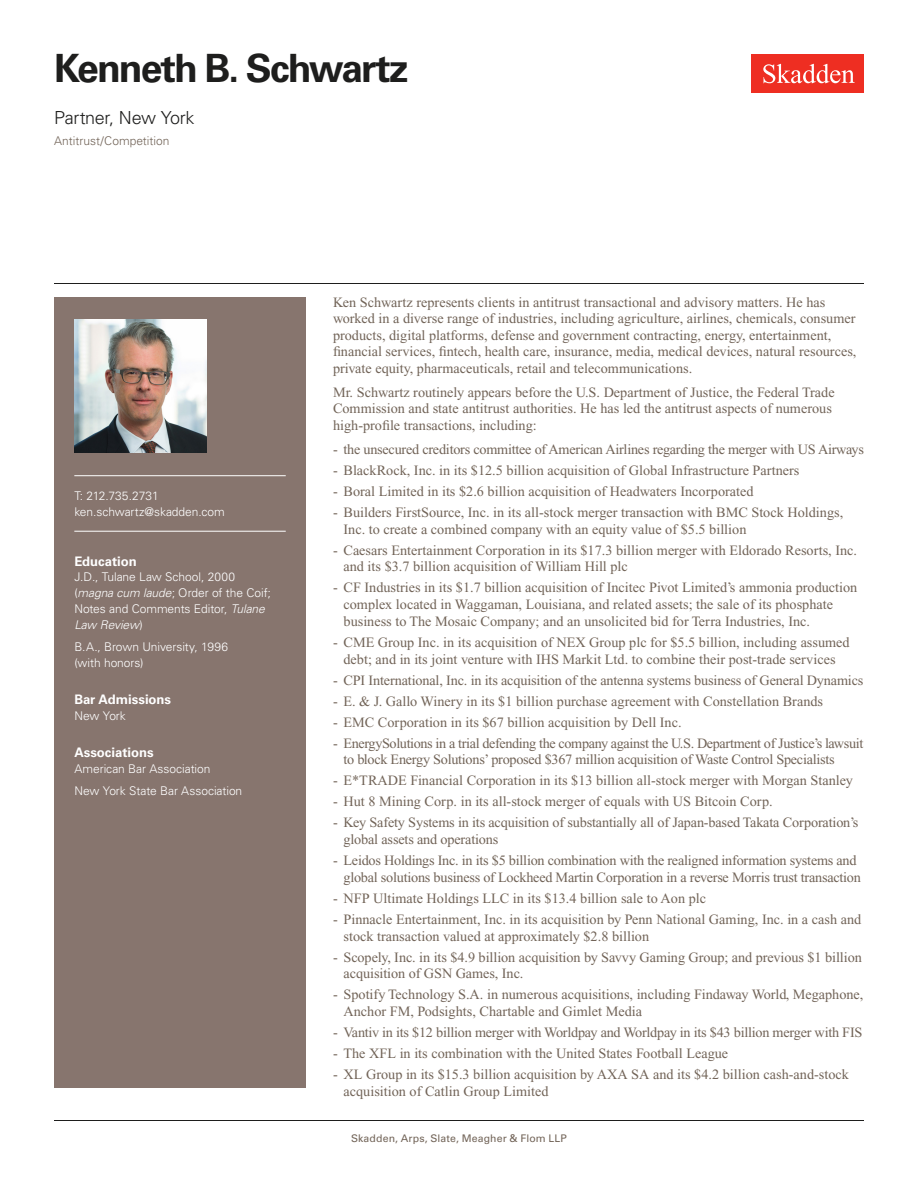
<style>
.page{position:relative;width:918px;height:1188px;background:#fff}
.page>*{position:absolute;margin:0;border:0;box-sizing:border-box;transform-origin:0 0}
.Name{font:700 39px "Univers LT Std";letter-spacing:-.05em;color:#1e1e1d}
.Title_and_Office{font:300 18px "Univers LT Std";letter-spacing:-.02em;color:#1e1e1d}
.Main_Body_Bulleted{font:14.25px/16.8px "Times New Roman PS Std";color:#726458}
.Main_Body{font:14.25px/16.5px "Times New Roman PS Std";color:#726458}
.Main_Body_Bulleted-2{font:14.25px/16.8px "Times New Roman PS Std";letter-spacing:-.025em;color:#726458}
.Bar_Admission_Education{font:700 13.2px "Univers LT Std";letter-spacing:-.005em;color:#fff}
.Sidebar_text{font:300 12px/15.8px "Univers LT Std";letter-spacing:-.005em;color:#fff}
.Email{font:300 12px "Univers LT Std";letter-spacing:-.005em;color:#fff}
.Practice{font:300 12px "Univers LT Std";color:#726458}
.Phone_Number{font:300 12px "Univers LT Std";letter-spacing:-.005em;color:#fff}
.Folio{font:10.5px "Univers LT Std";letter-spacing:.01em;color:#726458}
.s1{font-style:italic}
</style>
<div class="page">
<div style="left:752px;top:54px;width:112px;height:39px;background:#ee2e22"></div>
<svg style="left:763px;top:64px;width:92px;height:19px"></svg>
<div style="left:54px;top:297px;width:252px;height:791px;background:#87756e"></div>
<hr style="left:74px;top:475px;width:212px;height:1px;background:#fff">
<hr style="left:74px;top:531px;width:212px;height:1px;background:#fff">
<img style="left:74px;top:320px;width:132px;height:132px">
<hr style="left:54px;top:1120px;width:810px;height:1px;background:#1e1e1d">
<hr style="left:54px;top:283px;width:810px;height:1px;background:#1e1e1d">
<h1 class="Name" style="left:54px;top:46px;width:356px">Kenneth B. Schwartz</h1>
<h2 class="Title_and_Office" style="left:54px;top:107px;width:142px">Partner, New York</h2>
<h3 class="Practice" style="left:54px;top:134px;width:117px">Antitrust/Competition</h3>
<p class="Phone_Number" style="left:74px;top:489px;width:86px">T: 212.735.2731</p>
<p class="Email" style="left:74px;top:504px;width:152px">ken.schwartz@skadden.com</p>
<p class="Bar_Admission_Education" style="left:74px;top:553px;width:64px">Education</p>
<p class="Sidebar_text" style="left:74px;top:569px;width:198px">J.D., Tulane Law School, 2000 (<span class="s1">magna cum laude</span>; Order of the Coif;<br>Notes and Comments Editor, <span class="s1">Tulane<br>Law Review</span>)</p>
<p class="Sidebar_text" style="left:74px;top:639px;width:155px">B.A., Brown University, 1996 (with honors)</p>
<p class="Bar_Admission_Education" style="left:74px;top:692px;width:98px">Bar Admissions</p>
<p class="Sidebar_text" style="left:74px;top:708px;width:53px">New York</p>
<p class="Bar_Admission_Education" style="left:74px;top:745px;width:81px">Associations</p>
<p class="Sidebar_text" style="left:74px;top:761px;width:138px">American Bar Association</p>
<p class="Sidebar_text" style="left:74px;top:783px;width:169px">New York State Bar Association</p>
<p class="Main_Body" style="left:333px;top:294px;width:525px">Ken Schwartz represents clients in antitrust transactional and advisory matters. He has worked in a diverse range of industries, including agriculture, airlines, chemicals, consumer products, digital platforms, defense and government contracting, energy, entertainment, financial services, fintech, health care, insurance, media, medical devices, natural resources, private equity, pharmaceuticals, retail and telecommunications.</p>
<p class="Main_Body" style="left:333px;top:383px;width:503px">Mr. Schwartz routinely appears before the U.S. Department of Justice, the Federal Trade<br>Commission and state antitrust authorities. He has led the antitrust aspects of numerous high-profile transactions, including:</p>
<p class="Main_Body_Bulleted" style="left:333px;top:441px;width:533px">- the unsecured creditors committee of American Airlines regarding the merger with US Airways</p>
<p class="Main_Body_Bulleted" style="left:333px;top:462px;width:468px">- BlackRock, Inc. in its $12.5 billion acquisition of Global Infrastructure Partners</p>
<p class="Main_Body_Bulleted" style="left:333px;top:483px;width:422px">- Boral Limited in its $2.6 billion acquisition of Headwaters Incorporated</p>
<p class="Main_Body_Bulleted" style="left:344px;top:504px;width:501px;text-indent:-10px">- Builders FirstSource, Inc. in its all-stock merger transaction with BMC Stock Holdings,<br>Inc. to create a combined company with an equity value of $5.5 billion</p>
<p class="Main_Body_Bulleted" style="left:344px;top:541px;width:515px;text-indent:-10px">- Caesars Entertainment Corporation in its $17.3 billion merger with Eldorado Resorts, Inc. and its $3.7 billion acquisition of William Hill plc</p>
<p class="Main_Body_Bulleted" style="left:344px;top:579px;width:515px;text-indent:-10px">- CF Industries in its $1.7 billion acquisition of Incitec Pivot Limited’s ammonia production complex located in Waggaman, Louisiana, and related assets; the sale of its phosphate business to The Mosaic Company; and an unsolicited bid for Terra Industries, Inc.</p>
<p class="Main_Body_Bulleted" style="left:333px;top:634px;width:518px;text-align:center">- CME Group Inc. in its acquisition of NEX Group plc for $5.5 billion, including assumed debt; and in its joint venture with IHS Markit Ltd. to combine their post-trade services</p>
<p class="Main_Body_Bulleted" style="left:333px;top:672px;width:532px">- CPI International, Inc. in its acquisition of the antenna systems business of General Dynamics</p>
<p class="Main_Body_Bulleted" style="left:333px;top:693px;width:492px">- E. &amp; J. Gallo Winery in its $1 billion purchase agreement with Constellation Brands</p>
<p class="Main_Body_Bulleted" style="left:333px;top:714px;width:350px">- EMC Corporation in its $67 billion acquisition by Dell Inc.</p>
<p class="Main_Body_Bulleted-2" style="left:344px;top:734px;width:521px;text-indent:-10px">- EnergySolutions in a trial defending the company against the U.S. Department of Justice’s lawsuit to block Energy Solutions’ proposed $367 million acquisition of Waste Control Specialists</p>
<p class="Main_Body_Bulleted" style="left:333px;top:772px;width:522px">- E*TRADE Financial Corporation in its $13 billion all-stock merger with Morgan Stanley</p>
<p class="Main_Body_Bulleted" style="left:333px;top:793px;width:441px">- Hut 8 Mining Corp. in its all-stock merger of equals with US Bitcoin Corp.</p>
<p class="Main_Body_Bulleted" style="left:344px;top:814px;width:516px;text-indent:-10px">- Key Safety Systems in its acquisition of substantially all of Japan-based Takata Corporation’s global assets and operations</p>
<p class="Main_Body_Bulleted" style="left:344px;top:852px;width:519px;text-indent:-10px">- Leidos Holdings Inc. in its $5 billion combination with the realigned information systems and global solutions business of Lockheed Martin Corporation in a reverse Morris trust transaction</p>
<p class="Main_Body_Bulleted" style="left:333px;top:890px;width:375px">- NFP Ultimate Holdings LLC in its $13.4 billion sale to Aon plc</p>
<p class="Main_Body_Bulleted" style="left:344px;top:911px;width:519px;text-indent:-10px">- Pinnacle Entertainment, Inc. in its acquisition by Penn National Gaming, Inc. in a cash and stock transaction valued at approximately $2.8 billion</p>
<p class="Main_Body_Bulleted" style="left:344px;top:948px;width:520px;text-indent:-10px">- Scopely, Inc. in its $4.9 billion acquisition by Savvy Gaming Group; and previous $1 billion acquisition of GSN Games, Inc.</p>
<p class="Main_Body_Bulleted" style="left:344px;top:986px;width:522px;text-indent:-10px">- Spotify Technology S.A. in numerous acquisitions, including Findaway World, Megaphone,<br>Anchor FM, Podsights, Chartable and Gimlet Media</p>
<p class="Main_Body_Bulleted" style="left:333px;top:1024px;width:531px">- Vantiv in its $12 billion merger with Worldpay and Worldpay in its $43 billion merger with FIS</p>
<p class="Main_Body_Bulleted" style="left:333px;top:1045px;width:397px">- The XFL in its combination with the United States Football League</p>
<p class="Main_Body_Bulleted" style="left:344px;top:1066px;width:507px;text-indent:-10px">- XL Group in its $15.3 billion acquisition by AXA SA and its $4.2 billion cash-and-stock acquisition of Catlin Group Limited</p>
<p class="Folio" style="left:351px;top:1132px;width:217px">Skadden, Arps, Slate, Meagher &amp; Flom LLP</p>
</div>
